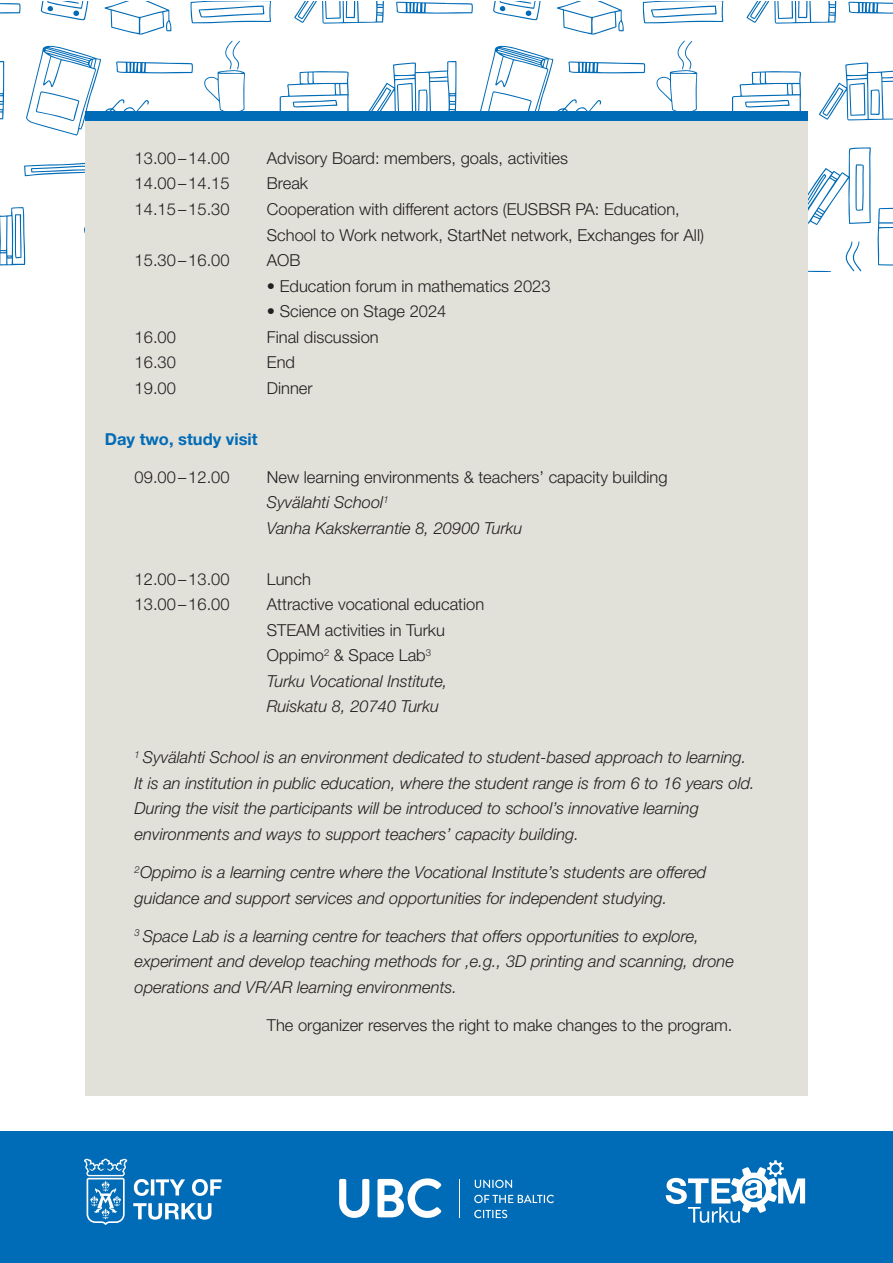
<style>
.page{position:relative;width:893px;height:1263px;background:#fff}
.page>*{position:absolute;margin:0;border:0;box-sizing:border-box;transform-origin:0 0}
.t1{font:italic 300 16.5px/25.5px "Helvetica Neue LT Std";color:#231f20}
.t2{font:300 16.5px/25.5px "Helvetica Neue LT Std";color:#231f20}
.t3{font:700 16.5px "Helvetica Neue LT Std";color:#006bb6}
.s1{font-style:italic}
</style>
<div class="page">
<div style="left:0;top:1131px;width:893px;height:132px;background:#006bb6"></div>
<svg style="left:666px;top:1160px;width:139px;height:63px"></svg>
<svg style="left:104px;top:2px;width:67px;height:33px"></svg>
<svg style="left:0;top:3px;width:21px;height:11px"></svg>
<svg style="left:41px;top:2px;width:48px;height:18px"></svg>
<svg style="left:294px;top:2px;width:90px;height:22px"></svg>
<svg style="left:191px;top:2px;width:80px;height:21px"></svg>
<svg style="left:557px;top:2px;width:67px;height:33px"></svg>
<svg style="left:396px;top:2px;width:77px;height:12px"></svg>
<svg style="left:848px;top:2px;width:45px;height:12px"></svg>
<svg style="left:493px;top:2px;width:48px;height:18px"></svg>
<svg style="left:746px;top:2px;width:90px;height:22px"></svg>
<svg style="left:643px;top:2px;width:81px;height:21px"></svg>
<svg style="left:0;top:41px;width:893px;height:231px"></svg>
<svg style="left:84px;top:1158px;width:138px;height:67px"></svg>
<svg style="left:339px;top:1179px;width:30px;height:39px"></svg>
<svg style="left:377px;top:1178px;width:64px;height:40px"></svg>
<svg style="left:475px;top:1180px;width:37px;height:8px"></svg>
<svg style="left:474px;top:1195px;width:80px;height:8px"></svg>
<svg style="left:474px;top:1210px;width:33px;height:8px"></svg>
<hr style="left:459px;top:1180px;width:1px;height:38px;background:#fff">
<div style="left:85px;top:116px;width:723px;height:980px;background:#e1e0d9"></div>
<div style="left:85px;top:111px;width:723px;height:9px;background:#006bb6"></div>
<p class="t2" style="left:135px;top:145px;width:96px">13.00–14.00</p>
<p class="t2" style="left:267px;top:145px;width:303px">Advisory Board: members, goals, activities</p>
<p class="t2" style="left:135px;top:171px;width:96px">14.00–14.15</p>
<p class="t2" style="left:267px;top:171px;width:43px">Break</p>
<p class="t2" style="left:135px;top:196px;width:96px">14.15–15.30</p>
<p class="t2" style="left:267px;top:196px;width:439px">Cooperation with different actors (EUSBSR PA: Education,<br>School to Work network, StartNet network, Exchanges for All)</p>
<p class="t2" style="left:135px;top:247px;width:96px">15.30–16.00</p>
<p class="t2" style="left:267px;top:247px;width:35px">AOB</p>
<p class="t2" style="left:267px;top:273px;width:285px">• Education forum in mathematics 2023</p>
<p class="t2" style="left:267px;top:298px;width:181px">• Science on Stage 2024</p>
<p class="t2" style="left:135px;top:324px;width:43px">16.00</p>
<p class="t2" style="left:267px;top:324px;width:113px">Final discussion</p>
<p class="t2" style="left:135px;top:349px;width:43px">16.30</p>
<p class="t2" style="left:267px;top:349px;width:30px">End</p>
<p class="t2" style="left:135px;top:375px;width:43px">19.00</p>
<p class="t2" style="left:267px;top:375px;width:47px">Dinner</p>
<p class="t3" style="left:105px;top:428px;width:154px">Day two, study visit</p>
<p class="t2" style="left:135px;top:464px;width:96px">09.00–12.00</p>
<p class="t2" style="left:267px;top:464px;width:402px">New learning environments &amp; teachers’ capacity building<br><span class="s1">Syvälahti School</span><sup>1<br></sup><span class="s1">Vanha Kakskerrantie 8, 20900 Turku</span></p>
<p class="t2" style="left:135px;top:566px;width:96px">12.00–13.00</p>
<p class="t2" style="left:267px;top:566px;width:46px">Lunch</p>
<p class="t2" style="left:135px;top:591px;width:96px">13.00–16.00</p>
<p class="t2" style="left:267px;top:591px;width:219px">Attractive vocational education<br>STEAM activities in Turku<br>Oppimo<sup>2</sup> &amp; Space Lab<sup>3<br></sup><span class="s1">Turku Vocational Institute,<br>Ruiskatu 8, 20740 Turku</span></p>
<p class="t1" style="left:135px;top:744px;width:622px"><sup>1</sup> Syvälahti School is an environment dedicated to student-based approach to learning.<br>It is an institution in public education, where the student range is from 6 to 16 years old.<br>During the visit the participants will be introduced to school’s innovative learning</p>
<p class="t1" style="left:135px;top:821px;width:446px">environments and ways to support teachers’ capacity building.</p>
<p class="t1" style="left:135px;top:859px;width:573px"><sup>2</sup>Oppimo is a learning centre where the Vocational Institute’s students are offered guidance and support services and opportunities for independent studying.</p>
<p class="t1" style="left:135px;top:923px;width:601px"><sup>3</sup> Space Lab is a learning centre for teachers that offers opportunities to explore, experiment and develop teaching methods for ,e.g., 3D printing and scanning, drone operations and VR/AR learning environments.</p>
<p class="t2" style="left:267px;top:1012px;width:467px">The organizer reserves the right to make changes to the program.</p>
</div>
